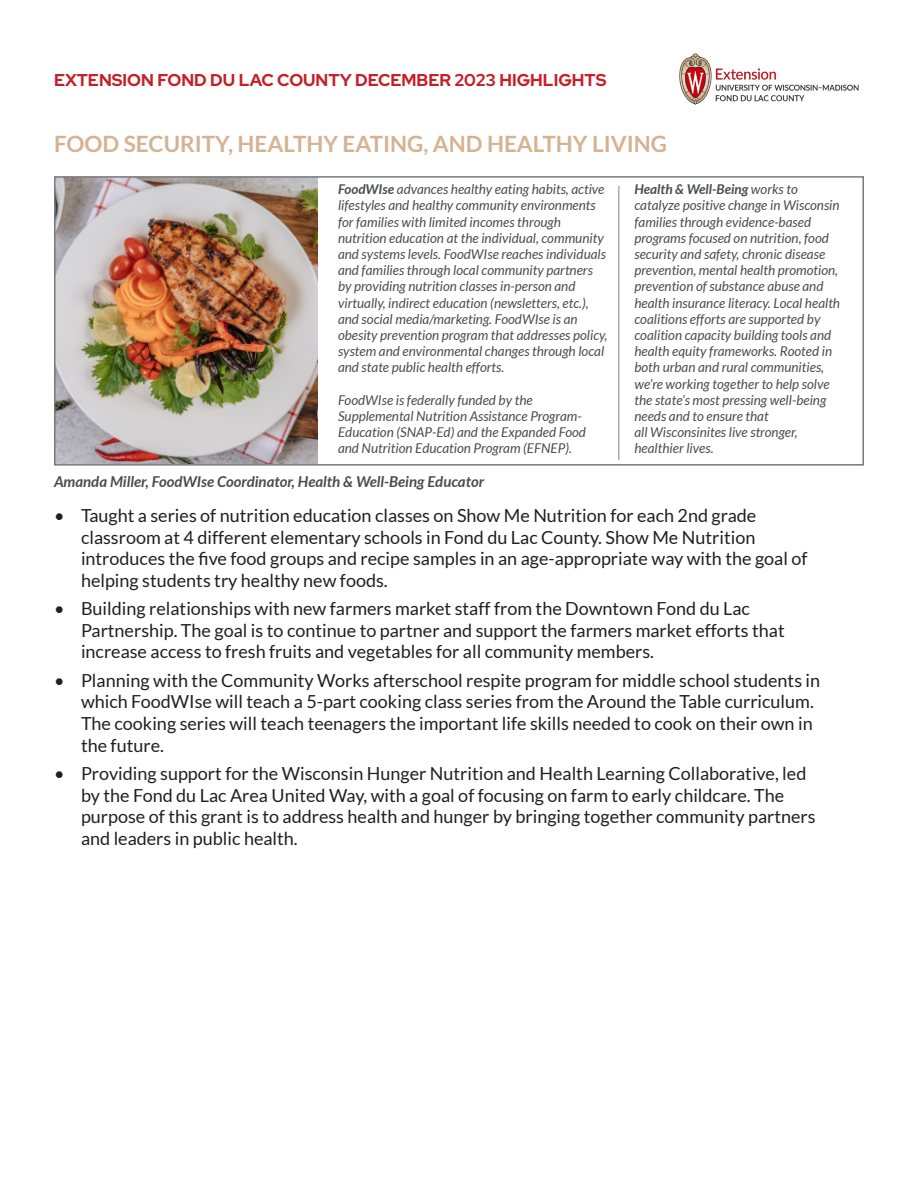
<style>
.page{position:relative;width:918px;height:1188px;background:#fff}
.page>*{position:absolute;margin:0;border:0;box-sizing:border-box;transform-origin:0 0}
.t1{font:700 22.5px "Lato";color:#d5b392}
.t2{font:18px/21.6px "Lato";color:#231f20}
.t3{font:700 17.1px "Red Hat Display";color:#c42027}
.t4{font:italic 700 15px "Lato";color:#4b4c4d}
.t5{font:italic 13.5px/16.2px "Lato";color:#4b4c4d}
.s1{font-weight:700}
</style>
<div class="page">
<img style="left:57px;top:179px;width:261px;height:284px">
<hr style="left:618px;top:186px;width:1px;height:274px;background:#808285">
<div style="left:54px;top:176px;width:810px;height:290px;border:2px solid #76787b"></div>
<img style="left:680px;top:54px;width:179px;height:51px">
<p class="t3" style="left:54px;top:69px;width:554px">EXTENSION FOND DU LAC COUNTY DECEMBER 2023 HIGHLIGHTS</p>
<p class="t1" style="left:54px;top:131px;width:615px">FOOD SECURITY, HEALTHY EATING, AND HEALTHY LIVING</p>
<p class="t5" style="left:338px;top:182px;width:271px"><span class="s1">FoodWIse</span> advances healthy eating habits, active lifestyles and healthy community environments for families with limited incomes through nutrition education at the individual, community and systems levels. FoodWIse reaches individuals and families through local community partners by providing nutrition classes in-person and virtually, indirect education (newsletters, etc.), and social media/marketing. FoodWIse is an obesity prevention program that addresses policy, system and environmental changes through local and state public health efforts.</p>
<p class="t5" style="left:338px;top:392px;width:250px">FoodWIse is federally funded by the Supplemental Nutrition Assistance Program-Education (SNAP-Ed) and the Expanded Food and Nutrition Education Program (EFNEP).</p>
<p class="t5" style="left:634px;top:182px;width:207px"><span class="s1">Health &amp; Well-Being</span> works to catalyze positive change in Wisconsin families through evidence-based programs focused on nutrition, food security and safety, chronic disease prevention, mental health promotion, prevention of substance abuse and health insurance literacy. Local health coalitions efforts are supported by coalition capacity building tools and health equity frameworks. Rooted in both urban and rural communities, we’re working together to help solve the state’s most pressing well-being needs and to ensure that<br>all Wisconsinites live stronger, healthier lives.</p>
<p class="t4" style="left:54px;top:473px;width:432px">Amanda Miller, FoodWIse Coordinator, Health &amp; Well-Being Educator</p>
<p class="t2" style="left:81px;top:505px;width:728px;text-indent:-27px">• Taught a series of nutrition education classes on Show Me Nutrition for each 2nd grade classroom at 4 different elementary schools in Fond du Lac County. Show Me Nutrition introduces the five food groups and recipe samples in an age-appropriate way with the goal of helping students try healthy new foods.</p>
<p class="t2" style="left:81px;top:598px;width:705px;text-indent:-27px">• Building relationships with new farmers market staff from the Downtown Fond du Lac<br>Partnership. The goal is to continue to partner and support the farmers market efforts that increase access to fresh fruits and vegetables for all community members.</p>
<p class="t2" style="left:81px;top:669px;width:741px;text-indent:-27px">• Planning with the Community Works afterschool respite program for middle school students in which FoodWIse will teach a 5-part cooking class series from the Around the Table curriculum.<br>The cooking series will teach teenagers the important life skills needed to cook on their own in the future.</p>
<p class="t2" style="left:81px;top:763px;width:736px;text-indent:-27px">• Providing support for the Wisconsin Hunger Nutrition and Health Learning Collaborative, led by the Fond du Lac Area United Way, with a goal of focusing on farm to early childcare. The purpose of this grant is to address health and hunger by bringing together community partners and leaders in public health.</p>
</div>
